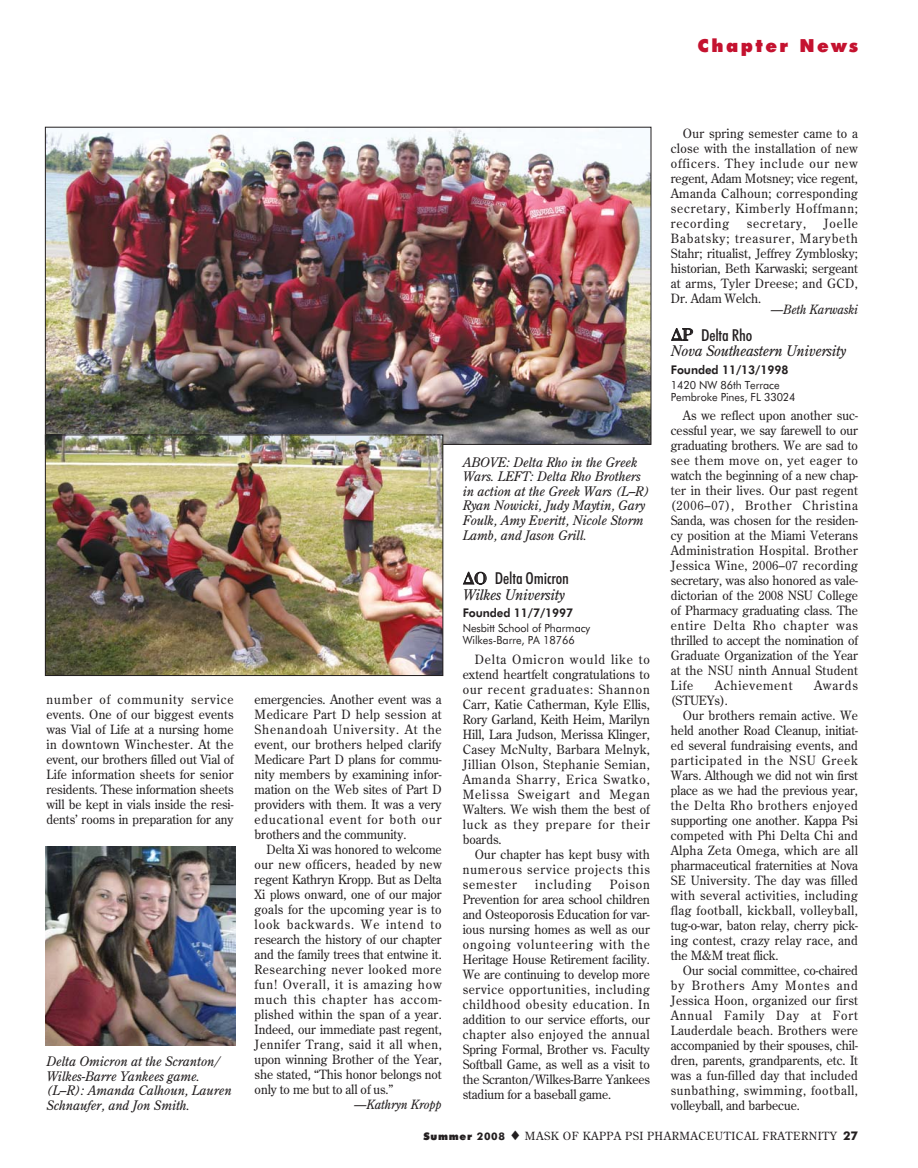
<style>
.page{position:relative;width:918px;height:1168px;background:#fff}
.page>*{position:absolute;margin:0;border:0;box-sizing:border-box;transform-origin:0 0}
.t1{font:900 18px "Futura BT";letter-spacing:.135em;color:#c4122f}
.t2{font:500 condensed 16.5px "Futura BT";letter-spacing:-.01em;color:#231f20}
.t3{font:italic 14.7px "Century Old Style";letter-spacing:-.015em;color:#231f20}
.t4{font:italic 13.2px/14.7px "Century Old Style";letter-spacing:-.005em;color:#231f20}
.t5{font:12.75px/15px "Century Old Style";letter-spacing:.01em;color:#231f20;text-align:justify;scale:.96 1}
.t6{font:12.75px "Century Old Style";letter-spacing:.07em;color:#231f20;scale:.96 1}
.t7{font:12.75px "Century Old Style";letter-spacing:.035em;color:#231f20;scale:.96 1}
.t8{font:12.75px "Century Old Style";letter-spacing:.04em;color:#231f20;scale:.96 1}
.t9{font:12.75px "Century Old Style";letter-spacing:.045em;color:#231f20;scale:.96 1}
.t10{font:italic 12.75px "Century Old Style";letter-spacing:-.005em;color:#231f20;scale:.96 1}
.t11{font:12.75px "Century Old Style";letter-spacing:.05em;color:#231f20;scale:.96 1}
.t12{font:12.75px "Century Old Style";letter-spacing:.03em;color:#231f20;scale:.96 1}
.t13{font:800 12px "Futura BT";letter-spacing:-.005em;color:#231f20;scale:.96 1}
.t14{font:11.25px/12px "Futura BT";letter-spacing:-.005em;color:#231f20;scale:.96 1}
.t15{font:11.25px "Century Old Style";letter-spacing:.05em;color:#231f20}
.s1{font-family:"Futura BT";font-weight:900;font-size:10.5px}
.s2{font-family:"Futura BT";font-weight:700;font-size:10.5px}
.s3{font-family:"Futura BT";font-weight:700;font-size:12px}
</style>
<div class="page">
<img style="left:45px;top:847px;width:190px;height:199px">
<img style="left:47px;top:129px;width:602px;height:314px">
<img style="left:47px;top:436px;width:394px;height:238px">
<div style="left:45px;top:434px;width:398px;height:242px;border:1px solid #231f20"></div>
<h1 class="t1" style="left:698px;top:38px;width:162px">Chapter News</h1>
<p class="t5" style="left:46px;top:692px;width:196px">number of community service events. One of our biggest events was Vial of Life at a nursing home in downtown Winchester. At the event, our brothers filled out Vial of Life information sheets for senior residents. These information sheets will be kept in vials inside the resi&shy;dents’ rooms in preparation for any</p>
<p class="t5" style="left:255px;top:692px;width:196px">emergencies. Another event was a Medicare Part D help session at Shenandoah University. At the event, our brothers helped clarify Medicare Part D plans for commu&shy;nity members by examining infor&shy;mation on the Web sites of Part D providers with them. It was a very educational event for both our brothers and the community.</p>
<p class="t5" style="left:255px;top:842px;width:196px;text-indent:12px">Delta Xi was honored to welcome our new officers, headed by new regent Kathryn Kropp. But as Delta Xi plows onward, one of our major goals for the upcoming year is to look backwards. We intend to research the history of our chapter and the family trees that entwine it.<br>Researching never looked more fun! Overall, it is amazing how much this chapter has accom&shy;plished within the span of a year.<br>Indeed, our immediate past regent, Jennifer Trang, said it all when, upon winning Brother of the Year, she stated, “This honor belongs not only to me but to all of us.”</p>
<p class="t10" style="left:354px;top:1099px;width:93px">—Kathryn Kropp</p>
<p class="t4" style="left:46px;top:1055px;width:187px">Delta Omicron at the Scranton/<br>Wilkes-Barre Yankees game. (L–R): Amanda Calhoun, Lauren<br>Schnaufer, and Jon Smith.</p>
<p class="t4" style="left:463px;top:455px;width:188px">ABOVE: Delta Rho in the Greek<br>Wars. LEFT: Delta Rho Brothers in action at the Greek Wars (L–R)<br>Ryan Nowicki, Judy Maytin, Gary<br>Foulk, Amy Everitt, Nicole Storm<br>Lamb, and Jason Grill.</p>
<p class="t2" style="left:495px;top:571px;width:76px">Delta Omicron</p>
<p class="t3" style="left:463px;top:589px;width:104px">Wilkes University</p>
<p class="t13" style="left:463px;top:608px;width:117px">Founded 11/7/1997</p>
<p class="t14" style="left:463px;top:623px;width:134px">Nesbitt School of Pharmacy<br>Wilkes-Barre, PA 18766</p>
<p class="t5" style="left:463px;top:653px;width:196px;text-indent:12px">Delta Omicron would like to extend heartfelt congratulations to our recent graduates: Shannon Carr, Katie Catherman, Kyle Ellis, Rory Garland, Keith Heim, Marilyn Hill, Lara Judson, Merissa Klinger, Casey McNulty, Barbara Melnyk, Jillian Olson, Stephanie Semian, Amanda Sharry, Erica Swatko, Melissa Sweigart and Megan Walters. We wish them the best of luck as they prepare for their boards.</p>
<p class="t5" style="left:463px;top:848px;width:196px;text-indent:12px">Our chapter has kept busy with numerous service projects this semester</p>
<p class="t6" style="left:535px;top:879px;width:60px">including</p>
<p class="t5" style="left:463px;top:878px;width:196px;text-indent:147px">Poison Prevention for area school children and Osteoporosis Education for var&shy;ious nursing homes as well as our ongoing volunteering with the Heritage House Retirement facility.<br>We are continuing to develop more service opportunities, including childhood obesity education. In addition to our service efforts, our chapter also enjoyed the annual Spring Formal, Brother vs. Faculty Softball Game, as well as a visit to the Scranton/Wilkes-Barre Yankees stadium for a baseball game.</p>
<p class="t5" style="left:671px;top:127px;width:196px;text-indent:12px">Our spring semester came to a close with the installation of new officers. They include our new regent, Adam Motsney; vice regent, Amanda Calhoun; corresponding secretary, Kimberly Hoffmann; recording</p>
<p class="t5" style="left:671px;top:217px;width:196px;text-indent:153px">Joelle Babatsky; treasurer, Marybeth Stahr; ritualist, Jeffrey Zymblosky; historian, Beth Karwaski; sergeant at arms, Tyler Dreese; and GCD, Dr. Adam Welch.</p>
<p class="t10" style="left:771px;top:304px;width:92px">—Beth Karwaski</p>
<p class="t2" style="left:701px;top:328px;width:53px">Delta Rho</p>
<p class="t3" style="left:671px;top:345px;width:177px">Nova Southeastern University</p>
<p class="t13" style="left:671px;top:364px;width:124px">Founded 11/13/1998</p>
<p class="t14" style="left:671px;top:379px;width:131px">1420 NW 86th Terrace<br>Pembroke Pines, FL 33024</p>
<p class="t5" style="left:671px;top:409px;width:196px;text-indent:12px">As we reflect upon another suc&shy;cessful year, we say farewell to our graduating brothers. We are sad to see them move on, yet eager to watch the beginning of a new chap&shy;ter in their lives. Our past regent (2006–07), Brother Christina Sanda, was chosen for the residen&shy;cy position at the Miami Veterans Administration Hospital. Brother Jessica Wine, 2006–07 recording secretary, was also honored as vale&shy;dictorian of the 2008 NSU College of Pharmacy graduating class. The entire Delta Rho chapter was thrilled to accept the nomination of Graduate Organization of the Year at the NSU ninth Annual Student Life</p>
<p class="t6" style="left:747px;top:218px;width:64px">secretary,</p>
<p class="t6" style="left:715px;top:680px;width:82px">Achievement</p>
<p class="t5" style="left:814px;top:679px;width:47px">Awards</p>
<p class="t5" style="left:671px;top:694px;width:61px">(STUEYs).</p>
<p class="t5" style="left:683px;top:709px;width:184px">Our brothers remain active. We</p>
<p class="t5" style="left:671px;top:724px;width:196px">held another Road Cleanup, initiat-</p>
<p class="t5" style="left:671px;top:739px;width:196px">ed several fundraising events, and</p>
<p class="t6" style="left:671px;top:755px;width:196px">participated in the NSU Greek</p>
<p class="t5" style="left:671px;top:769px;width:196px">Wars. Although we did not win first</p>
<p class="t5" style="left:671px;top:784px;width:196px">place as we had the previous year,</p>
<p class="t11" style="left:671px;top:800px;width:196px">the Delta Rho brothers enjoyed</p>
<p class="t5" style="left:671px;top:814px;width:196px">supporting one another. Kappa Psi</p>
<p class="t5" style="left:671px;top:829px;width:196px">competed with Phi Delta Chi and</p>
<p class="t12" style="left:671px;top:845px;width:196px">Alpha Zeta Omega, which are all</p>
<p class="t5" style="left:671px;top:859px;width:196px">pharmaceutical fraternities at Nova</p>
<p class="t5" style="left:671px;top:874px;width:196px">SE University. The day was filled</p>
<p class="t8" style="left:671px;top:890px;width:196px">with several activities, including</p>
<p class="t7" style="left:671px;top:905px;width:196px">flag football, kickball, volleyball,</p>
<p class="t5" style="left:671px;top:919px;width:196px">tug-o-war, baton relay, cherry pick-</p>
<p class="t5" style="left:671px;top:934px;width:196px">ing contest, crazy relay race, and</p>
<p class="t5" style="left:671px;top:949px;width:114px">the M&amp;M treat flick.</p>
<p class="t5" style="left:683px;top:964px;width:184px">Our social committee, co-chaired</p>
<p class="t6" style="left:671px;top:980px;width:196px">by Brothers Amy Montes and</p>
<p class="t5" style="left:671px;top:994px;width:196px">Jessica Hoon, organized our first</p>
<p class="t6" style="left:671px;top:1010px;width:196px">Annual Family Day at Fort</p>
<p class="t5" style="left:671px;top:1024px;width:196px">Lauderdale beach. Brothers were</p>
<p class="t5" style="left:671px;top:1039px;width:196px">accompanied by their spouses, chil-</p>
<p class="t5" style="left:671px;top:1054px;width:196px">dren, parents, grandparents, etc. It</p>
<p class="t5" style="left:671px;top:1069px;width:196px">was a fun-filled day that included</p>
<p class="t9" style="left:671px;top:1085px;width:196px">sunbathing, swimming, football,</p>
<p class="t5" style="left:671px;top:1099px;width:136px">volleyball, and barbecue.</p>
<p class="t15" style="left:423px;top:1131px;width:436px"><span class="s1">Summer</span> <span class="s2">2008</span> ◆ MASK OF KAPPA PSI PHARMACEUTICAL FRATERNITY <span class="s3">27</span></p>
</div>
